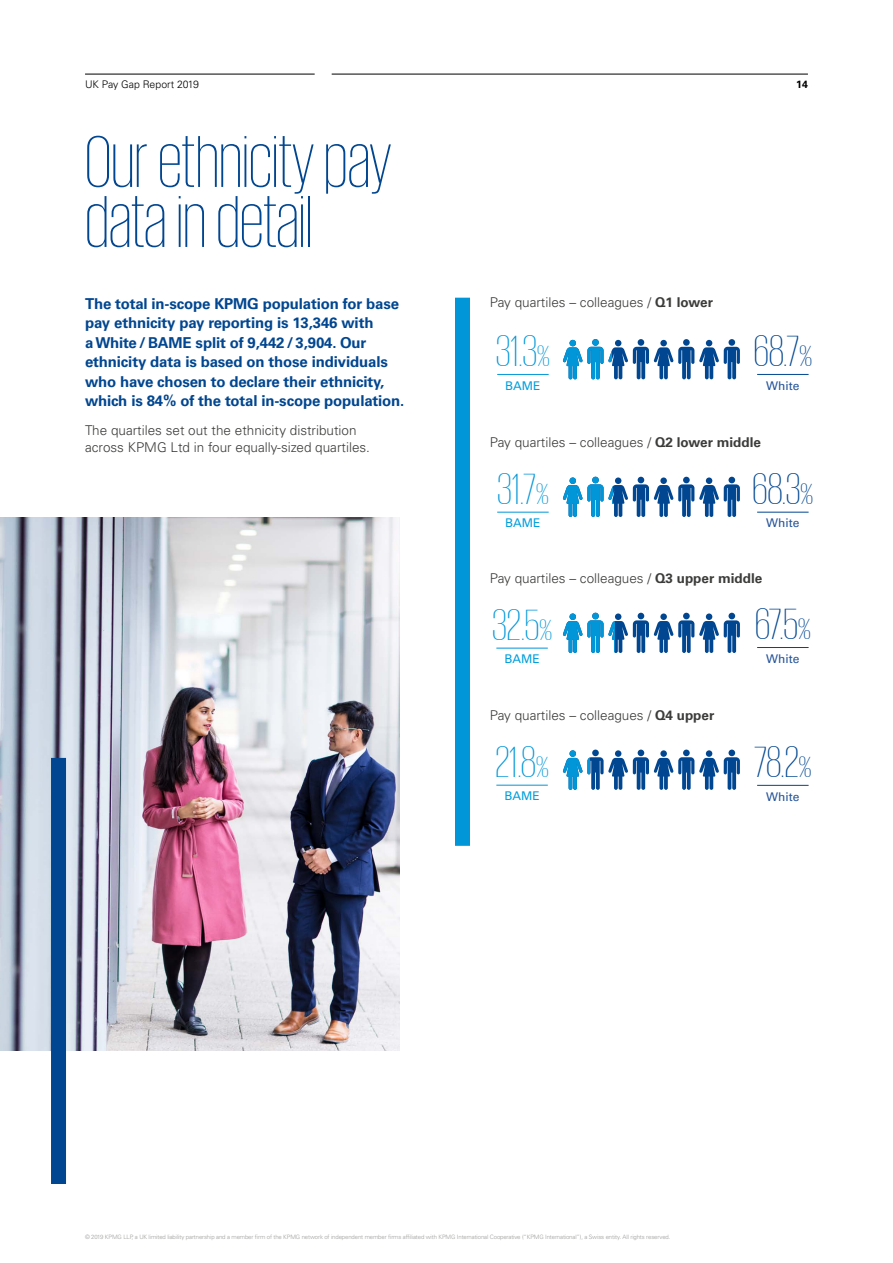
<style>
.page{position:relative;width:893px;height:1263px;background:#fff}
.page>*{position:absolute;margin:0;border:0;box-sizing:border-box;transform-origin:0 0}
.t1{font:200 75px/60px "KPMG";color:#004690}
.t2{font:200 45px "KPMG";color:#0096d8}
.t3{font:200 45px "KPMG";letter-spacing:-.01em;color:#004690}
.t4{font:700 15px/19.5px "Univers LT Std";letter-spacing:-.01em;color:#004690}
.t5{font:300 13.5px/16.5px "Univers LT Std";color:#3c3c3b}
.t6{font:12px "Univers LT Std";color:#245399}
.t7{font:12px "Univers LT Std";color:#009fdd}
.t8{font:300 10.5px "Univers LT Std";color:#000}
.t9{font:700 10.5px "Univers LT Std";color:#000}
.t10{font:300 6px "Univers LT Std";letter-spacing:-.02em;color:#9d9d9c}
.s1{font-weight:700}
.s2{font-size:30px}
</style>
<div class="page">
<img style="left:0;top:518px;width:400px;height:533px">
<div style="left:51px;top:758px;width:15px;height:426px;background:#004690"></div>
<div style="left:455px;top:298px;width:15px;height:548px;background:#0096d8"></div>
<svg style="left:563px;top:339px;width:177px;height:40px"></svg>
<svg style="left:569px;top:339px;width:42px;height:40px"></svg>
<hr style="left:497px;top:374px;width:52px;height:1px;background:#0096d8">
<hr style="left:757px;top:374px;width:52px;height:1px;background:#004690">
<svg style="left:563px;top:477px;width:177px;height:40px"></svg>
<svg style="left:569px;top:477px;width:44px;height:40px"></svg>
<hr style="left:497px;top:512px;width:52px;height:1px;background:#0096d8">
<hr style="left:757px;top:512px;width:52px;height:1px;background:#004690">
<svg style="left:563px;top:613px;width:177px;height:40px"></svg>
<svg style="left:569px;top:613px;width:46px;height:40px"></svg>
<hr style="left:496px;top:648px;width:52px;height:1px;background:#0096d8">
<hr style="left:757px;top:647px;width:52px;height:1px;background:#004690">
<svg style="left:563px;top:749px;width:177px;height:41px"></svg>
<svg style="left:569px;top:749px;width:21px;height:41px"></svg>
<hr style="left:496px;top:785px;width:52px;height:1px;background:#0096d8">
<hr style="left:757px;top:785px;width:52px;height:1px;background:#004690">
<hr style="left:85px;top:74px;width:230px;height:1px;background:#000">
<hr style="left:332px;top:74px;width:476px;height:1px;background:#000">
<p class="t8" style="left:85px;top:78px;width:116px">UK Pay Gap Report 2019</p>
<p class="t9" style="left:796px;top:78px;width:13px">14</p>
<h1 class="t1" style="left:85px;top:130px;width:308px">Our ethnicity pay data in detail</h1>
<p class="t4" style="left:85px;top:294px;width:321px">The total in-scope KPMG population for base pay ethnicity pay reporting is 13,346 with<br>a White / BAME split of 9,442 / 3,904. Our ethnicity data is based on those individuals who have chosen to declare their ethnicity, which is 84% of the total in-scope population.</p>
<p class="t5" style="left:85px;top:422px;width:286px">The quartiles set out the ethnicity distribution across KPMG Ltd in four equally-sized quartiles.</p>
<p class="t5" style="left:490px;top:294px;width:225px">Pay quartiles – colleagues / <span class="s1">Q1 lower</span></p>
<h2 class="t2" style="left:496px;top:329px;width:55px">31.3<span class="s2">%</span></h2>
<p class="t7" style="left:505px;top:378px;width:37px">BAME</p>
<h2 class="t3" style="left:754px;top:329px;width:60px">68.7<span class="s2">%</span></h2>
<p class="t6" style="left:766px;top:378px;width:35px">White</p>
<p class="t5" style="left:490px;top:434px;width:273px">Pay quartiles – colleagues / <span class="s1">Q2 lower middle</span></p>
<h2 class="t2" style="left:497px;top:467px;width:53px">31.7<span class="s2">%</span></h2>
<p class="t7" style="left:505px;top:516px;width:37px">BAME</p>
<h2 class="t3" style="left:752px;top:467px;width:62px">68.3<span class="s2">%</span></h2>
<p class="t6" style="left:766px;top:516px;width:35px">White</p>
<p class="t5" style="left:490px;top:569px;width:274px">Pay quartiles – colleagues / <span class="s1">Q3 upper middle</span></p>
<h2 class="t2" style="left:492px;top:603px;width:61px">32.5<span class="s2">%</span></h2>
<p class="t7" style="left:504px;top:652px;width:37px">BAME</p>
<h2 class="t3" style="left:755px;top:602px;width:57px">67.5<span class="s2">%</span></h2>
<p class="t6" style="left:766px;top:651px;width:35px">White</p>
<p class="t5" style="left:490px;top:707px;width:226px">Pay quartiles – colleagues / <span class="s1">Q4 upper</span></p>
<h2 class="t2" style="left:495px;top:740px;width:55px">21.8<span class="s2">%</span></h2>
<p class="t7" style="left:504px;top:789px;width:37px">BAME</p>
<h2 class="t3" style="left:754px;top:740px;width:59px">78.2<span class="s2">%</span></h2>
<p class="t6" style="left:766px;top:789px;width:35px">White</p>
<p class="t10" style="left:85px;top:1233px;width:587px">© 2019 KPMG LLP, a UK limited liability partnership and a member firm of the KPMG network of independent member firms affiliated with KPMG International Cooperative (“KPMG International”), a Swiss entity. All rights reserved.</p>
</div>
